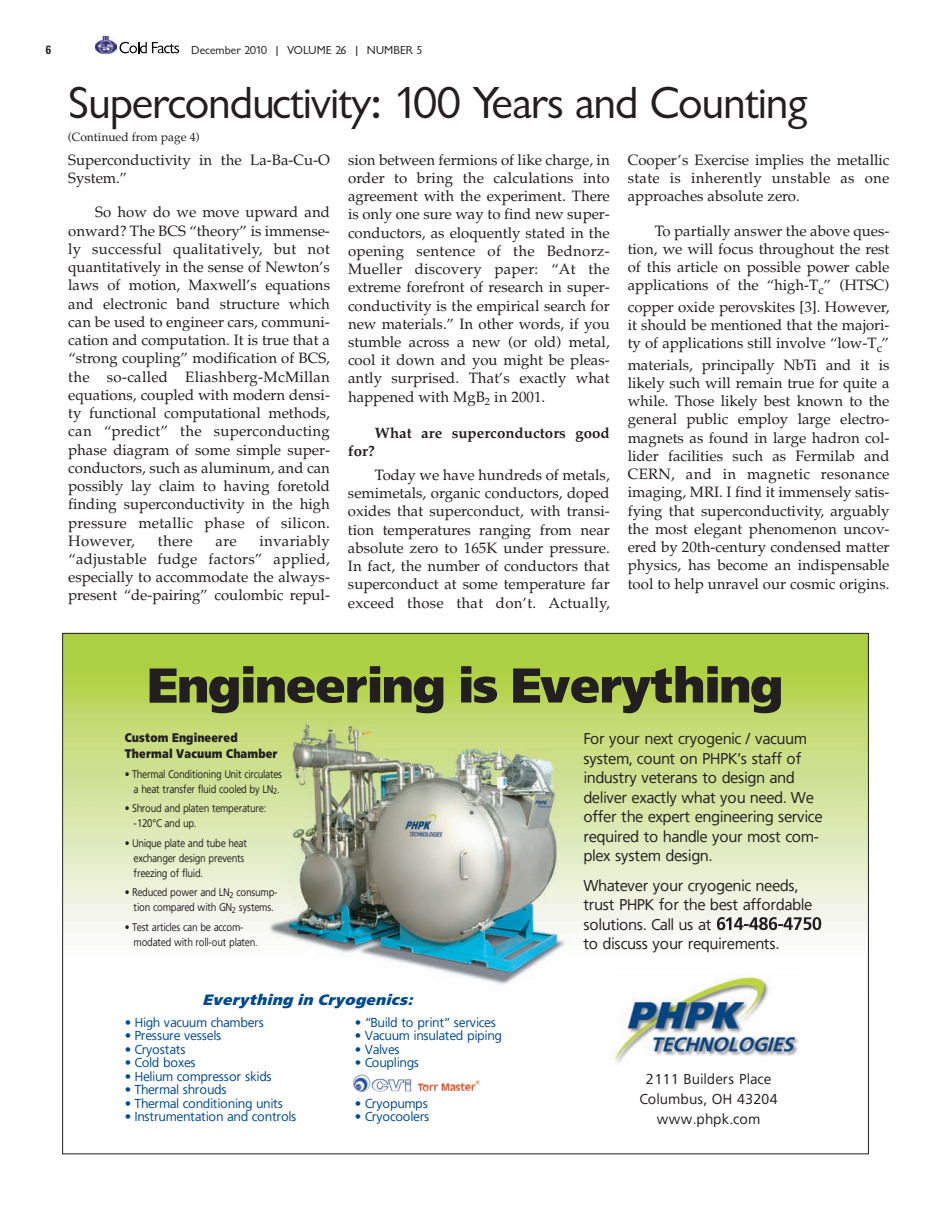
<style>
.page{position:relative;width:945px;height:1215px;background:#fff}
.page>*{position:absolute;margin:0;border:0;box-sizing:border-box;transform-origin:0 0}
.t1{font:58.5px "Weissach Black Plain+T42+EQHXXU";letter-spacing:-.035em;color:#231f20}
.t2{font:46.5px "Classical Sans Regular DTC";letter-spacing:-.025em;color:#231f20}
.t3{font:18px/19.5px "Weissach Plain+T42+QATQRY";color:#231f20}
.t4{font:18px "Weissach Black Oblique+T42+QPDMMS";color:#004a8d}
.t5{font:16.5px/19.8px "Weissach Plain+T42+QATQRY";letter-spacing:.03em;color:#231f20;text-align:center}
.t6{font:15px/18.3px "Palatino";color:#231f20;text-align:justify}
.t7{font:15px "Weissach Plain+T42+QATQRY";color:#004a8d}
.t8{font:15px/16.5px "Weissach Black Plain+T42+EQHXXU";color:#231f20;scale:.85 1}
.t9{font:700 15px "Palatino";letter-spacing:.005em;color:#231f20}
.t10{font:12.75px/15px "Weissach Plain+T42+QATQRY";color:#231f20;scale:.88 1}
.t11{font:12px "Classical Sans Regular DTC";color:#231f20}
.t12{font:12px "Palatino";color:#231f20}
.t13{font:700 condensed 12px "Univers";color:#231f20}
</style>
<div class="page">
<svg style="left:119px;top:41px;width:60px;height:13px"></svg>
<img style="left:96px;top:37px;width:20px;height:17px">
<img style="left:64px;top:635px;width:803px;height:350px">
<svg style="left:717px;top:917px;width:104px;height:13px"></svg>
<div style="left:600px;top:970px;width:206px;height:96px;background:#fff"></div>
<img style="left:614px;top:974px;width:185px;height:90px">
<img style="left:353px;top:1075px;width:127px;height:17px">
<p class="t13" style="left:46px;top:45px;width:7px">6</p>
<p class="t11" style="left:191px;top:46px;width:233px">December 2010 | VOLUME 26 | NUMBER 5</p>
<p class="t2" style="left:68px;top:87px;width:741px">Superconductivity: 100 Years and Counting</p>
<p class="t12" style="left:68px;top:130px;width:133px">(Continued from page 4)</p>
<p class="t6" style="left:68px;top:150px;width:263px">Superconductivity in the La-Ba-Cu-O<br>System.”</p>
<p class="t6" style="left:68px;top:203px;width:263px;text-indent:27px">So how do we move upward and onward? The BCS “theory” is immense&shy;ly successful qualitatively, but not quantitatively in the sense of Newton’s laws of motion, Maxwell’s equations and electronic band structure which can be used to engineer cars, communi&shy;cation and computation. It is true that a “strong coupling” modification of BCS, the so-called Eliashberg-McMillan equations, coupled with modern densi&shy;ty functional computational methods, can “predict” the superconducting phase diagram of some simple super&shy;conductors, such as aluminum, and can possibly lay claim to having foretold finding superconductivity in the high pressure metallic phase of silicon.<br>However,</p>
<p class="t6" style="left:348px;top:150px;width:263px">sion between fermions of like charge, in order to bring the calculations into agreement with the experiment. There is only one sure way to find new super&shy;conductors, as eloquently stated in the opening sentence of the Bednorz-Mueller discovery paper: “At the extreme forefront of research in super&shy;conductivity is the empirical search for new materials.” In other words, if you stumble across a new (or old) metal, cool it down and you might be pleas&shy;antly surprised. That’s exactly what happened with MgB<sub>2</sub> in 2001.</p>
<p class="t9" style="left:375px;top:425px;width:236px">What are superconductors good</p>
<p class="t9" style="left:348px;top:443px;width:28px">for?</p>
<p class="t6" style="left:348px;top:466px;width:263px;text-indent:27px">Today we have hundreds of metals, semimetals, organic conductors, doped oxides that superconduct, with transi&shy;tion temperatures ranging from near absolute zero to 165K under pressure.<br>In fact, the number of conductors that superconduct at some temperature far exceed those that don’t. Actually,</p>
<p class="t6" style="left:628px;top:150px;width:263px">Cooper’s Exercise implies the metallic state is inherently unstable as one approaches absolute zero.</p>
<p class="t6" style="left:628px;top:221px;width:263px;text-indent:27px">To partially answer the above ques&shy;tion, we will focus throughout the rest of this article on possible power cable applications of the “high-T<sub>c</sub>” (HTSC)</p>
<p class="t6" style="left:628px;top:297px;width:263px">copper oxide perovskites [3]. However, it should be mentioned that the majori&shy;ty of applications still involve “low-T<sub>c</sub>”</p>
<p class="t6" style="left:628px;top:355px;width:263px">materials, principally NbTi and it is likely such will remain true for quite a while. Those likely best known to the general public employ large electro&shy;magnets as found in large hadron col&shy;lider facilities such as Fermilab and CERN, and in magnetic resonance imaging, MRI. I find it immensely satis&shy;fying that superconductivity, arguably the most elegant phenomenon uncov&shy;ered by 20th-century condensed matter physics, has become an indispensable tool to help unravel our cosmic origins.</p>
<p class="t6" style="left:68px;top:531px;width:263px;text-indent:191px">invariably “adjustable fudge factors” applied, especially to accommodate the always&shy;present “de-pairing” coulombic repul-</p>
<p class="t6" style="left:158px;top:531px;width:36px">there</p>
<p class="t6" style="left:216px;top:531px;width:22px">are</p>
<p class="t1" style="left:147px;top:656px;width:638px">Engineering is Everything</p>
<p class="t8" style="left:125px;top:729px;width:182px">Custom Engineered<br>Thermal Vacuum Chamber</p>
<p class="t10" style="left:125px;top:766px;width:180px;text-align:center">• Thermal Conditioning Unit circulates a heat transfer fluid cooled by LN<sub>2</sub>.</p>
<p class="t10" style="left:134px;top:801px;width:152px;text-indent:-9px">• Shroud and platen temperature: -120°C and up.</p>
<p class="t10" style="left:134px;top:835px;width:130px;text-indent:-9px">• Unique plate and tube heat exchanger design prevents freezing of fluid.</p>
<p class="t10" style="left:125px;top:885px;width:175px;text-align:center">• Reduced power and LN<sub>2</sub> consump&shy;tion compared with GN<sub>2</sub> systems.</p>
<p class="t10" style="left:134px;top:919px;width:142px;text-indent:-9px">• Test articles can be accom&shy;modated with roll-out platen.</p>
<p class="t4" style="left:203px;top:991px;width:211px">Everything in Cryogenics:</p>
<p class="t7" style="left:125px;top:1015px;width:141px">• High vacuum chambers</p>
<p class="t7" style="left:125px;top:1028px;width:98px">• Pressure vessels</p>
<p class="t7" style="left:125px;top:1042px;width:62px">• Cryostats</p>
<p class="t7" style="left:125px;top:1055px;width:72px">• Cold boxes</p>
<p class="t7" style="left:125px;top:1069px;width:148px">• Helium compressor skids</p>
<p class="t7" style="left:125px;top:1082px;width:103px">• Thermal shrouds</p>
<p class="t7" style="left:125px;top:1096px;width:160px">• Thermal conditioning units</p>
<p class="t7" style="left:125px;top:1109px;width:173px">• Instrumentation and controls</p>
<p class="t7" style="left:355px;top:1015px;width:142px">• “Build to print” services</p>
<p class="t7" style="left:355px;top:1028px;width:148px">• Vacuum insulated piping</p>
<p class="t7" style="left:355px;top:1042px;width:46px">• Valves</p>
<p class="t7" style="left:355px;top:1055px;width:65px">• Couplings</p>
<p class="t7" style="left:355px;top:1096px;width:74px">• Cryopumps</p>
<p class="t7" style="left:355px;top:1109px;width:76px">• Cryocoolers</p>
<p class="t3" style="left:583px;top:729px;width:240px">For your next cryogenic / vacuum system, count on PHPK’s staff of industry veterans to design and deliver exactly what you need. We offer the expert engineering service required to handle your most com&shy;plex system design.</p>
<p class="t3" style="left:583px;top:876px;width:230px">Whatever your cryogenic needs, trust PHPK for the best affordable solutions. Call us at<br>to discuss your requirements.</p>
<p class="t5" style="left:639px;top:1069px;width:140px">2111 Builders Place<br>Columbus, OH 43204 www.phpk.com</p>
</div>
